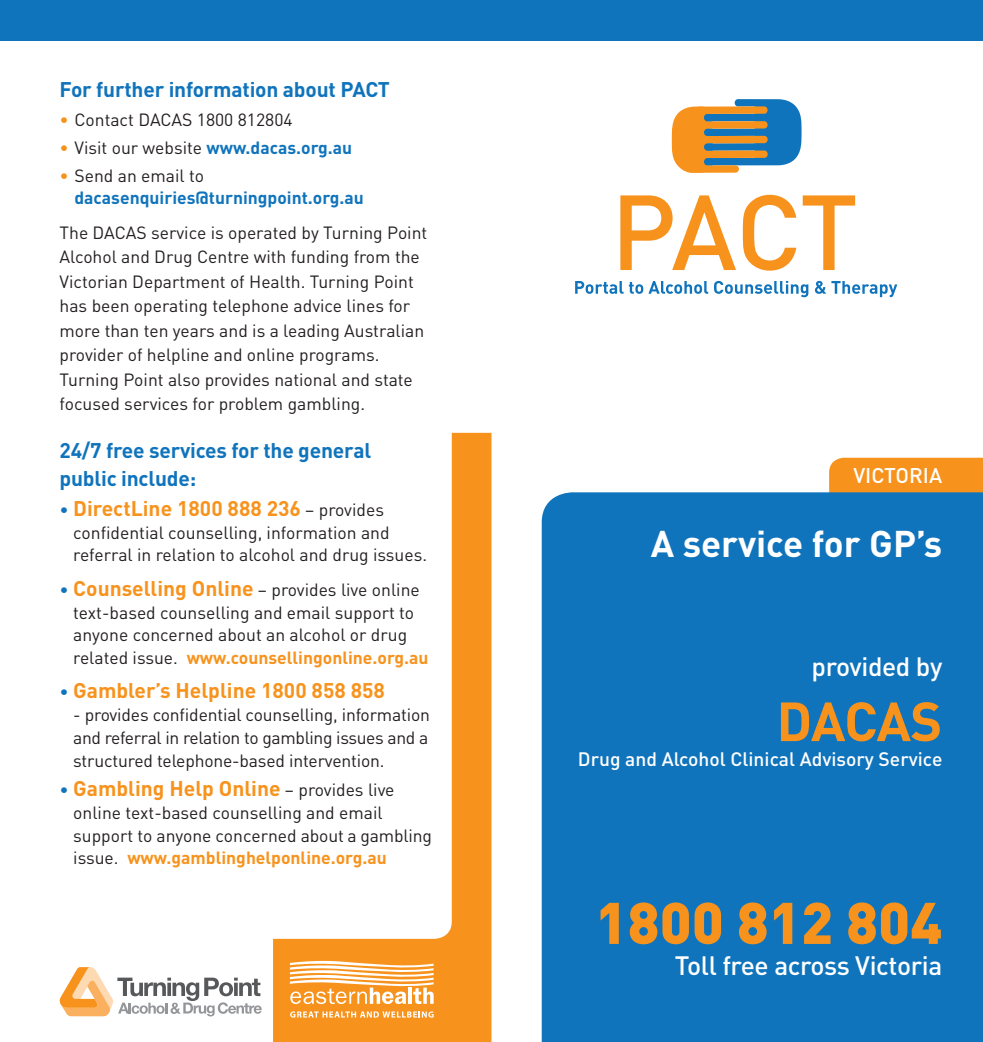
<style>
.page{position:relative;width:983px;height:1042px;background:#fff}
.page>*{position:absolute;margin:0;border:0;box-sizing:border-box;transform-origin:0 0}
.t1{font:900 57.75px "DIN";color:#f7931d}
.t2{font:700 54.25px "DIN";letter-spacing:-.025em;color:#f7931d}
.t3{font:700 36.75px "DIN";color:#fff}
.t4{font:500 26.25px "DIN";letter-spacing:-.015em;color:#fff}
.t5{font:700 21px "DIN";color:#f7931d}
.t6{font:700 21px/28px "DIN";letter-spacing:-.01em;color:#1074bc}
.t7{font:500 21px "DIN";color:#fff}
.t8{font:500 19.25px "DIN";color:#fff}
.t9{font:17.5px/22.8px "DIN";color:#231f20}
.t10{font:700 17.5px/22.8px "DIN";color:#1074bc}
.s1{color:#f7931d}
.s2{font-weight:400;color:#f7931d}
.s3{font-weight:400;color:#231f20}
.s4{font-weight:400;font-size:17.5px;color:#1074bc}
.s5{font-weight:400;font-size:17.5px;color:#231f20}
.s6{color:#1074bc}
.s7{font-weight:700;font-size:21px;color:#f7931d}
.s8{font-weight:700;color:#f7931d}
</style>
<div class="page">
<svg style="left:273px;top:433px;width:218px;height:609px"></svg>
<div style="left:0;top:0;width:982px;height:40px;background:#1074bc"></div>
<div style="left:829px;top:458px;width:153px;height:34px;background:#f7931d"></div>
<div style="left:541px;top:492px;width:441px;height:550px;background:#1074bc"></div>
<svg style="left:671px;top:99px;width:130px;height:74px;background:#969784"></svg>
<svg style="left:575px;top:281px;width:233px;height:16px"></svg>
<svg style="left:815px;top:281px;width:82px;height:16px"></svg>
<svg style="left:620px;top:195px;width:115px;height:75px"></svg>
<svg style="left:742px;top:195px;width:54px;height:76px"></svg>
<svg style="left:802px;top:195px;width:52px;height:75px"></svg>
<svg style="left:60px;top:967px;width:202px;height:49px"></svg>
<svg style="left:290px;top:960px;width:143px;height:44px"></svg>
<svg style="left:290px;top:1011px;width:143px;height:6px"></svg>
<p class="t6" style="left:60px;top:74px;width:331px">For further information about PACT</p>
<p class="t9" style="left:60px;top:108px;width:234px"><span class="s1">•</span> Contact DACAS 1800 812804</p>
<p class="t10" style="left:60px;top:136px;width:294px"><span class="s2">•</span> <span class="s3">Visit our website</span> www.dacas.org.au</p>
<p class="t10" style="left:74px;top:163px;width:291px;text-indent:-15px"><span class="s2">•</span> <span class="s3">Send an email to </span>dacasenquiries@turningpoint.org.au</p>
<p class="t9" style="left:60px;top:220px;width:369px;line-height:24.5px">The DACAS service is operated by Turning Point Alcohol and Drug Centre with funding from the Victorian Department of Health. Turning Point has been operating telephone advice lines for more than ten years and is a leading Australian provider of helpline and online programs.<br>Turning Point also provides national and state focused services for problem gambling.</p>
<p class="t6" style="left:60px;top:436px;width:313px">24/7 free services for the general public include:</p>
<p class="t5" style="left:60px;top:494px;width:326px"><span class="s4">•</span> DirectLine 1800 888 236 <span class="s5">– provides</span></p>
<p class="t9" style="left:73px;top:520px;width:355px">confidential counselling, information and referral in relation to alcohol and drug issues.</p>
<p class="t9" style="left:73px;top:578px;width:357px;text-indent:-14px"><span class="s6">•</span> <span class="s7">Counselling Online</span> – provides live online text-based counselling and email support to anyone concerned about an alcohol or drug related issue. <span class="s8">www.counsellingonline.org.au</span></p>
<p class="t5" style="left:60px;top:677px;width:327px"><span class="s4">•</span> Gambler’s Helpline 1800 858 858</p>
<p class="t9" style="left:73px;top:703px;width:358px;text-align:justify">- provides confidential counselling, information and referral in relation to gambling issues and a structured telephone-based intervention.</p>
<p class="t5" style="left:60px;top:775px;width:336px"><span class="s4">•</span> Gambling Help Online <span class="s5">– provides live</span></p>
<p class="t9" style="left:73px;top:801px;width:360px">online text-based counselling and email support to anyone concerned about a gambling issue. <span class="s8">www.gamblinghelponline.org.au</span></p>
<p class="t7" style="left:853px;top:461px;width:90px">VICTORIA</p>
<h3 class="t3" style="left:650px;top:519px;width:293px">A service for GP’s</h3>
<h3 class="t4" style="left:811px;top:650px;width:132px">provided by</h3>
<h2 class="t2" style="left:776px;top:686px;width:167px">DACAS</h2>
<p class="t8" style="left:577px;top:746px;width:366px">Drug and Alcohol Clinical Advisory Service</p>
<h1 class="t1" style="left:595px;top:884px;width:348px">1800 812 804</h1>
<h3 class="t4" style="left:674px;top:949px;width:269px">Toll free across Victoria</h3>
</div>
